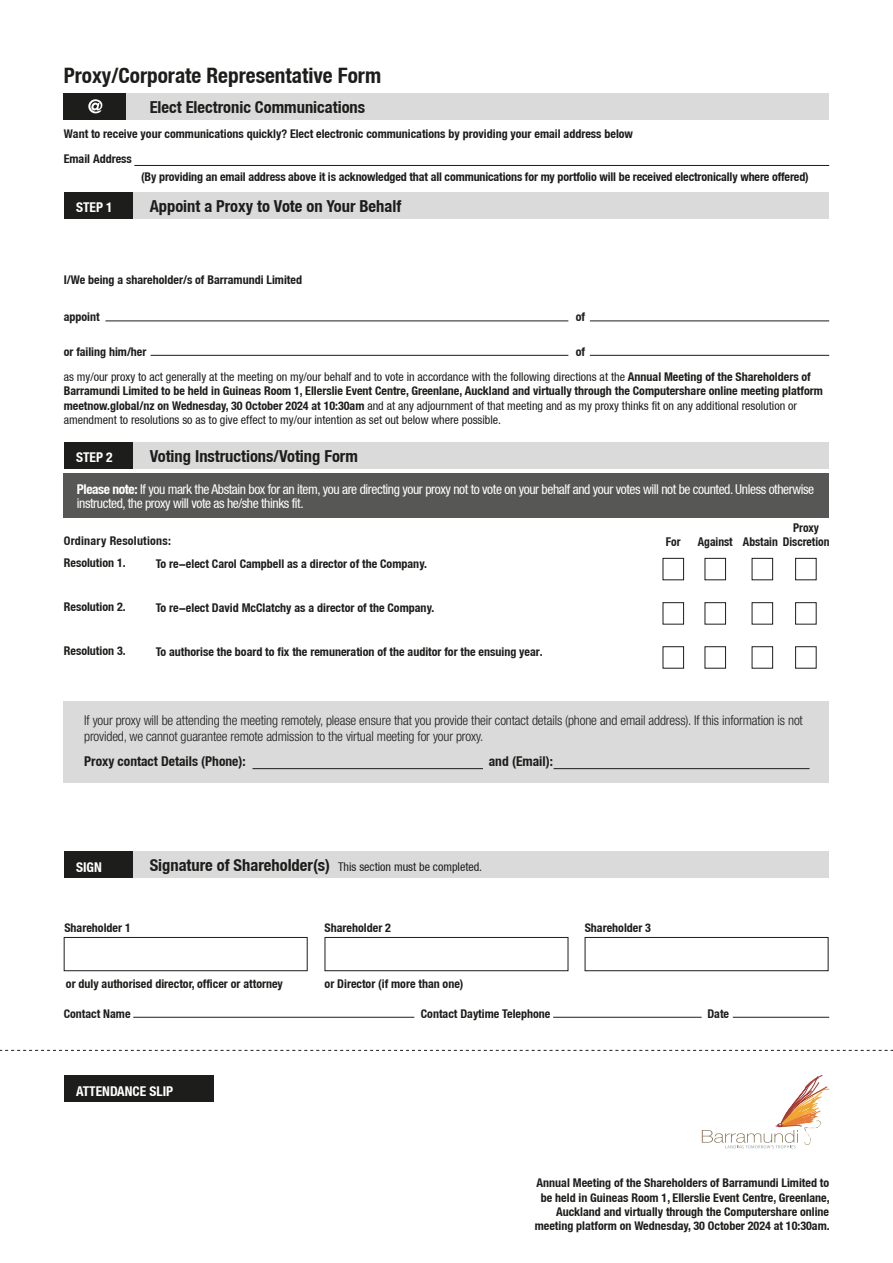
<style>
.page{position:relative;width:893px;height:1263px;background:#fff}
.page>*{position:absolute;margin:0;border:0;box-sizing:border-box;transform-origin:0 0}
.t1{font:700 condensed 21.3px "Helvetica Neue LT";color:#1d1d1b}
.t2{font:700 condensed 16.5px "Helvetica Neue LT";color:#1d1d1b}
.t3{font:300 condensed 13.5px/16.2px "Helvetica Neue LT Com";letter-spacing:-.01em;color:#1d1d1b}
.t4{font:condensed 13.5px/13.5px "Helvetica Neue LT";letter-spacing:-.03em;color:#fff}
.t5{font:700 condensed 13.5px "Helvetica Neue LT";color:#1d1d1b}
.t6{font:700 condensed 13.5px "Helvetica Neue LT";color:#fff}
.t7{font:700 condensed 12.15px "Helvetica Neue LT";color:#1d1d1b;scale:.96 1}
.t8{font:700 condensed 12px/14.4px "Helvetica Neue LT";color:#1d1d1b}
.t9{font:condensed 12px "Helvetica Neue LT";color:#1d1d1b}
.t10{font:700 condensed 12px "Helvetica Neue LT";letter-spacing:.02em;color:#1d1d1b}
.s1{font-weight:700}
.s2{font-weight:400}
.s3{font-weight:700;font-size:16.5px}
</style>
<div class="page">
<div style="left:127px;top:852px;width:702px;height:26px;background:#dadada"></div>
<div style="left:64px;top:937px;width:244px;height:34px;border:1px solid #1d1d1b"></div>
<div style="left:325px;top:937px;width:243px;height:34px;border:1px solid #1d1d1b"></div>
<div style="left:585px;top:937px;width:243px;height:34px;border:1px solid #1d1d1b"></div>
<hr style="left:133px;top:1017px;width:281px;height:1px;background:#1d1d1b">
<hr style="left:553px;top:1017px;width:149px;height:1px;background:#1d1d1b">
<hr style="left:733px;top:1017px;width:96px;height:1px;background:#1d1d1b">
<svg style="left:0;top:1050px;width:893px;height:1px"></svg>
<div style="left:64px;top:1076px;width:150px;height:26px;background:#1d1d1b"></div>
<div style="left:64px;top:852px;width:69px;height:26px;background:#1d1d1b"></div>
<div style="left:127px;top:442px;width:702px;height:27px;background:#dadada"></div>
<div style="left:64px;top:473px;width:765px;height:45px;background:#575756"></div>
<div style="left:64px;top:93px;width:63px;height:26px;background:#1d1d1b"></div>
<div style="left:127px;top:93px;width:702px;height:26px;background:#dadada"></div>
<div style="left:127px;top:193px;width:702px;height:26px;background:#dadada"></div>
<div style="left:64px;top:193px;width:69px;height:26px;background:#1d1d1b"></div>
<hr style="left:134px;top:165px;width:695px;height:1px;background:#1d1d1b">
<hr style="left:105px;top:320px;width:463px;height:1px;background:#1d1d1b">
<hr style="left:151px;top:355px;width:417px;height:1px;background:#1d1d1b">
<hr style="left:590px;top:320px;width:239px;height:1px;background:#1d1d1b">
<hr style="left:590px;top:355px;width:239px;height:1px;background:#1d1d1b">
<div style="left:64px;top:442px;width:69px;height:27px;background:#1d1d1b"></div>
<div style="left:663px;top:558px;width:21px;height:22px;border:1px solid #1d1d1b"></div>
<div style="left:704px;top:558px;width:22px;height:22px;border:1px solid #1d1d1b"></div>
<div style="left:795px;top:558px;width:22px;height:22px;border:1px solid #1d1d1b"></div>
<div style="left:752px;top:558px;width:21px;height:22px;border:1px solid #1d1d1b"></div>
<div style="left:663px;top:602px;width:21px;height:22px;border:1px solid #1d1d1b"></div>
<div style="left:704px;top:602px;width:22px;height:22px;border:1px solid #1d1d1b"></div>
<div style="left:795px;top:602px;width:22px;height:22px;border:1px solid #1d1d1b"></div>
<div style="left:752px;top:602px;width:21px;height:22px;border:1px solid #1d1d1b"></div>
<div style="left:663px;top:646px;width:21px;height:23px;border:1px solid #1d1d1b"></div>
<div style="left:704px;top:646px;width:22px;height:23px;border:1px solid #1d1d1b"></div>
<div style="left:795px;top:646px;width:22px;height:23px;border:1px solid #1d1d1b"></div>
<div style="left:752px;top:646px;width:21px;height:23px;border:1px solid #1d1d1b"></div>
<div style="left:64px;top:702px;width:765px;height:81px;background:#dadada"></div>
<hr style="left:252px;top:768px;width:231px;height:1px;background:#1d1d1b">
<hr style="left:554px;top:768px;width:256px;height:1px;background:#1d1d1b">
<svg style="left:88px;top:99px;width:14px;height:14px"></svg>
<svg style="left:702px;top:1076px;width:127px;height:72px"></svg>
<p class="t1" style="left:64px;top:63px;width:319px">Proxy/Corporate Representative Form</p>
<p class="t2" style="left:150px;top:97px;width:217px">Elect Electronic Communications</p>
<p class="t8" style="left:64px;top:126px;width:571px">Want to receive your communications quickly? Elect electronic communications by providing your email address below</p>
<p class="t8" style="left:64px;top:151px;width:70px">Email Address</p>
<p class="t8" style="left:141px;top:170px;width:669px">(By providing an email address above it is acknowledged that all communications for my portfolio will be received electronically where offered)</p>
<p class="t6" style="left:76px;top:199px;width:38px">STEP 1</p>
<p class="t2" style="left:150px;top:196px;width:253px">Appoint a Proxy to Vote on Your Behalf</p>
<p class="t8" style="left:64px;top:272px;width:240px">I/We being a shareholder/s of Barramundi Limited</p>
<p class="t8" style="left:64px;top:310px;width:37px">appoint</p>
<p class="t8" style="left:576px;top:310px;width:11px">of</p>
<p class="t8" style="left:64px;top:344px;width:84px">or failing him/her</p>
<p class="t8" style="left:576px;top:344px;width:11px">of</p>
<p class="t9" style="left:64px;top:370px;width:749px">as my/our proxy to act generally at the meeting on my/our behalf and to vote in accordance with the following directions at the <span class="s1">Annual Meeting of the Shareholders of</span></p>
<p class="t8" style="left:64px;top:384px;width:761px">Barramundi Limited to be held in Guineas Room 1, Ellerslie Event Centre, Greenlane, Auckland and virtually through the Computershare online meeting platform meetnow.global/nz on Wednesday, 30 October 2024 at 10:30am <span class="s2">and at any adjournment of that meeting and as my proxy thinks fit on any additional resolution or amendment to resolutions so as to give effect to my/our intention as set out below where possible.</span></p>
<p class="t6" style="left:76px;top:449px;width:38px">STEP 2</p>
<p class="t2" style="left:150px;top:446px;width:210px">Voting Instructions/Voting Form</p>
<p class="t4" style="left:77px;top:483px;width:739px"><span class="s1">Please note:</span> If you mark the Abstain box for an item, you are directing your proxy not to vote on your behalf and your votes will not be counted. Unless otherwise instructed, the proxy will vote as he/she thinks fit.</p>
<p class="t7" style="left:793px;top:520px;width:29px">Proxy</p>
<p class="t10" style="left:64px;top:533px;width:109px">Ordinary Resolutions:</p>
<p class="t7" style="left:666px;top:534px;width:17px">For</p>
<p class="t7" style="left:698px;top:534px;width:38px">Against</p>
<p class="t7" style="left:743px;top:534px;width:92px">Abstain Discretion</p>
<p class="t8" style="left:64px;top:555px;width:63px">Resolution 1.</p>
<p class="t8" style="left:156px;top:556px;width:273px">To re-elect Carol Campbell as a director of the Company.</p>
<p class="t8" style="left:64px;top:599px;width:63px">Resolution 2.</p>
<p class="t8" style="left:156px;top:600px;width:280px">To re-elect David McClatchy as a director of the Company.</p>
<p class="t8" style="left:64px;top:643px;width:63px">Resolution 3.</p>
<p class="t8" style="left:156px;top:644px;width:389px">To authorise the board to fix the remuneration of the auditor for the ensuing year.</p>
<p class="t3" style="left:84px;top:712px;width:720px">If your proxy will be attending the meeting remotely, please ensure that you provide their contact details (phone and email address). If this information is not provided, we cannot guarantee remote admission to the virtual meeting for your proxy.</p>
<p class="t5" style="left:84px;top:753px;width:163px">Proxy contact Details (Phone):</p>
<p class="t5" style="left:489px;top:753px;width:66px">and (Email):</p>
<p class="t6" style="left:76px;top:859px;width:27px">SIGN</p>
<p class="t9" style="left:150px;top:860px;width:334px"><span class="s3">Signature of Shareholder(s)</span> This section must be completed.</p>
<p class="t8" style="left:64px;top:921px;width:68px">Shareholder 1</p>
<p class="t8" style="left:325px;top:921px;width:68px">Shareholder 2</p>
<p class="t8" style="left:585px;top:921px;width:68px">Shareholder 3</p>
<p class="t8" style="left:66px;top:976px;width:219px">or duly authorised director, officer or attorney</p>
<p class="t8" style="left:325px;top:976px;width:140px">or Director (if more than one)</p>
<p class="t8" style="left:64px;top:1006px;width:68px">Contact Name</p>
<p class="t8" style="left:421px;top:1006px;width:131px">Contact Daytime Telephone</p>
<p class="t8" style="left:707px;top:1006px;width:23px">Date</p>
<p class="t6" style="left:76px;top:1083px;width:99px">ATTENDANCE SLIP</p>
<p class="t8" style="left:537px;top:1175px;width:295px;text-align:right">Annual Meeting of the Shareholders of Barramundi Limited to be held in Guineas Room 1, Ellerslie Event Centre, Greenlane,<br>Auckland and virtually through the Computershare online</p>
<p class="t8" style="left:535px;top:1219px;width:296px">meeting platform on Wednesday, 30 October 2024 at 10:30am.</p>
</div>
